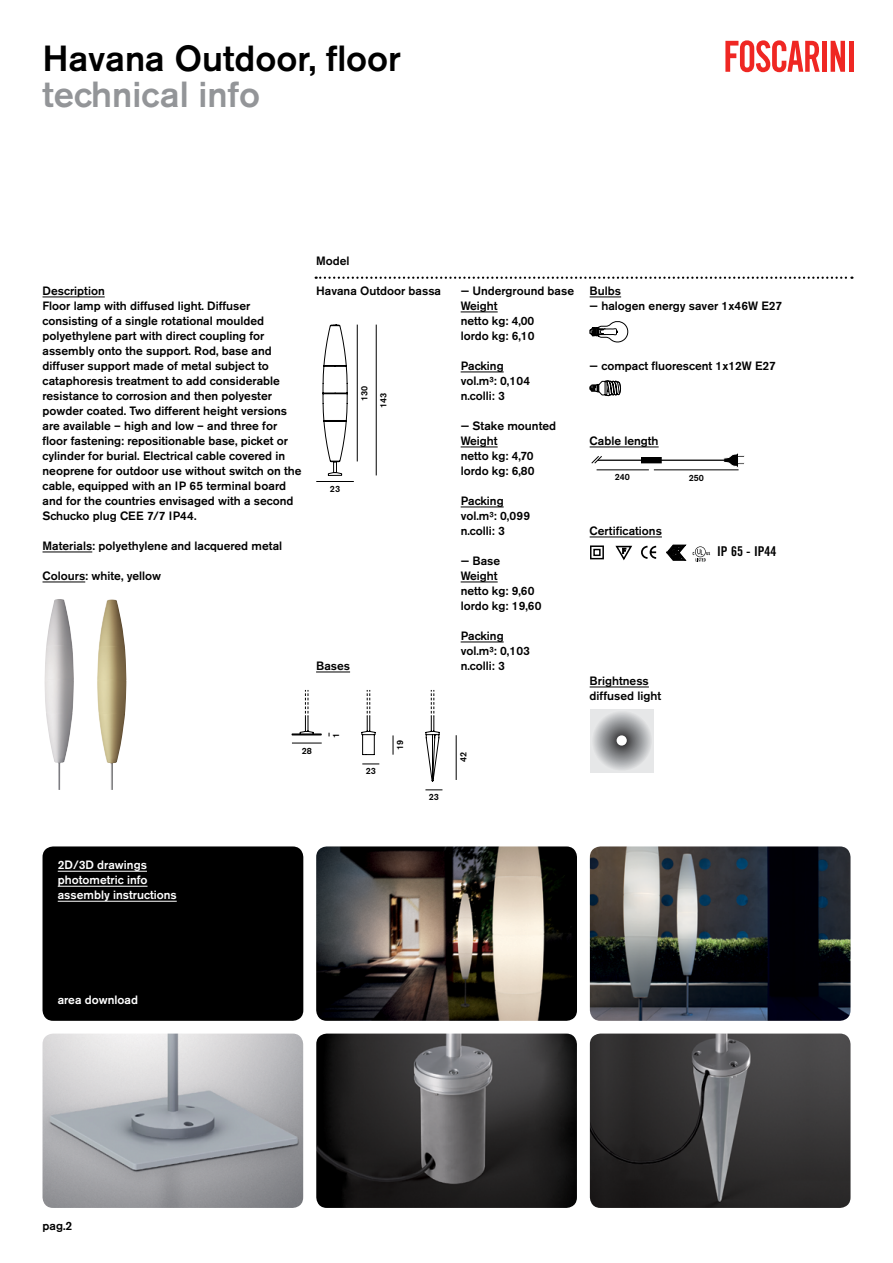
<style>
.page{position:relative;width:893px;height:1263px;background:#fff}
.page>*{position:absolute;margin:0;border:0;box-sizing:border-box;transform-origin:0 0}
.t1{font:500 36px "Akzidenz Grotesk BE";color:#000}
.t2{font:500 36px "Akzidenz Grotesk BE";color:#939598}
.t3{font:13.5px "Trade Gothic Bold Cond Twenty";color:#000}
.t4{font:500 12px/15px "Akzidenz Grotesk BE";color:#000}
.t5{font:500 12px/15px "Akzidenz Grotesk BE";color:#fff}
.t6{font:500 9px "Akzidenz Grotesk BE";color:#000}
</style>
<div class="page">
<hr style="left:43px;top:297px;width:62px;height:1px;background:#000">
<hr style="left:43px;top:552px;width:49px;height:1px;background:#000">
<hr style="left:43px;top:582px;width:42px;height:1px;background:#000">
<hr style="left:461px;top:312px;width:37px;height:1px;background:#000">
<hr style="left:461px;top:372px;width:43px;height:1px;background:#000">
<hr style="left:461px;top:447px;width:37px;height:1px;background:#000">
<hr style="left:461px;top:507px;width:43px;height:1px;background:#000">
<hr style="left:461px;top:582px;width:37px;height:1px;background:#000">
<hr style="left:461px;top:642px;width:43px;height:1px;background:#000">
<hr style="left:316px;top:672px;width:34px;height:1px;background:#000">
<hr style="left:590px;top:297px;width:31px;height:1px;background:#000">
<hr style="left:590px;top:447px;width:69px;height:1px;background:#000">
<hr style="left:590px;top:537px;width:72px;height:1px;background:#000">
<hr style="left:590px;top:687px;width:59px;height:1px;background:#000">
<svg style="left:831px;top:41px;width:14px;height:31px"></svg>
<div style="left:822px;top:41px;width:5px;height:31px;background:#ef2723"></div>
<hr style="left:849px;top:41px;width:4px;height:31px;background:#ef2723">
<svg style="left:725px;top:40px;width:95px;height:32px"></svg>
<svg style="left:590px;top:321px;width:39px;height:22px"></svg>
<svg style="left:590px;top:380px;width:31px;height:17px"></svg>
<img style="left:97px;top:599px;width:29px;height:191px">
<img style="left:44px;top:599px;width:30px;height:191px">
<hr style="left:597px;top:469px;width:52px;height:1px;background:#000">
<hr style="left:654px;top:469px;width:85px;height:1px;background:#000">
<svg style="left:591px;top:453px;width:154px;height:15px"></svg>
<hr style="left:376px;top:325px;width:1px;height:150px;background:#000">
<hr style="left:357px;top:325px;width:1px;height:136px;background:#000">
<hr style="left:316px;top:481px;width:38px;height:1px;background:#000">
<svg style="left:323px;top:325px;width:25px;height:151px"></svg>
<svg style="left:316px;top:277px;width:536px;height:2px"></svg>
<svg style="left:590px;top:545px;width:14px;height:15px"></svg>
<svg style="left:641px;top:545px;width:16px;height:14px"></svg>
<svg style="left:693px;top:546px;width:17px;height:15px"></svg>
<svg style="left:615px;top:545px;width:17px;height:16px"></svg>
<svg style="left:666px;top:545px;width:20px;height:15px"></svg>
<div style="left:43px;top:846px;width:260px;height:175px;background:#000;border-radius:11px"></div>
<hr style="left:58px;top:871px;width:89px;height:1px;background:#fff">
<hr style="left:58px;top:886px;width:89px;height:1px;background:#fff">
<hr style="left:58px;top:901px;width:119px;height:1px;background:#fff">
<div style="left:590px;top:709px;width:64px;height:63px;background:#e6e7e8"></div>
<svg style="left:591px;top:710px;width:61px;height:61px"></svg>
<div style="left:617px;top:735px;width:10px;height:11px;background:#fff;border-radius:50%"></div>
<img style="left:590px;top:1033px;width:260px;height:175px">
<img style="left:316px;top:1033px;width:261px;height:175px">
<img style="left:316px;top:846px;width:261px;height:175px">
<img style="left:590px;top:846px;width:260px;height:175px">
<img style="left:43px;top:1033px;width:260px;height:175px">
<svg style="left:362px;top:763px;width:17px;height:1px"></svg>
<svg style="left:361px;top:690px;width:33px;height:66px"></svg>
<svg style="left:425px;top:690px;width:15px;height:91px"></svg>
<svg style="left:425px;top:789px;width:17px;height:1px"></svg>
<hr style="left:456px;top:735px;width:1px;height:45px;background:#000">
<svg style="left:292px;top:690px;width:38px;height:54px"></svg>
<h1 class="t1" style="left:43px;top:36px;width:360px">Havana Outdoor, floor</h1>
<h1 class="t2" style="left:43px;top:72px;width:219px">technical info</h1>
<p class="t4" style="left:43px;top:283px;width:260px">Description<br>Floor lamp with diffused light. Diffuser consisting of a single rotational moulded polyethylene part with direct coupling for assembly onto the support. Rod, base and diffuser support made of metal subject to cataphoresis treatment to add considerable resistance to corrosion and then polyester powder coated. Two different height versions are available – high and low – and three for floor fastening: repositionable base, picket or cylinder for burial. Electrical cable covered in neoprene for outdoor use without switch on the cable, equipped with an IP 65 terminal board and for the countries envisaged with a second Schucko plug CEE 7/7 IP44.</p>
<p class="t4" style="left:43px;top:538px;width:241px">Materials: polyethylene and lacquered metal</p>
<p class="t4" style="left:43px;top:568px;width:120px">Colours: white, yellow</p>
<p class="t4" style="left:316px;top:253px;width:35px">Model</p>
<p class="t4" style="left:316px;top:283px;width:127px">Havana Outdoor bassa</p>
<p class="t4" style="left:461px;top:283px;width:115px">— Underground base<br>Weight<br>netto kg: 4,00<br>lordo kg: 6,10</p>
<p class="t4" style="left:461px;top:358px;width:71px">Packing vol.m³: 0,104 n.colli: 3</p>
<p class="t4" style="left:461px;top:418px;width:97px">— Stake mounted<br>Weight<br>netto kg: 4,70 lordo kg: 6,80</p>
<p class="t4" style="left:461px;top:493px;width:71px">Packing vol.m³: 0,099 n.colli: 3</p>
<p class="t4" style="left:461px;top:553px;width:82px">— Base<br>Weight<br>netto kg: 9,60 lordo kg: 19,60</p>
<p class="t4" style="left:461px;top:628px;width:71px">Packing vol.m³: 0,103</p>
<p class="t4" style="left:316px;top:658px;width:36px">Bases</p>
<p class="t4" style="left:461px;top:658px;width:46px">n.colli: 3</p>
<p class="t6" style="left:359px;top:401px;width:17px;rotate:-90deg">130</p>
<p class="t6" style="left:378px;top:408px;width:17px;rotate:-90deg">143</p>
<p class="t6" style="left:330px;top:483px;width:12px">23</p>
<p class="t6" style="left:331px;top:738px;width:7px;rotate:-90deg">1</p>
<p class="t6" style="left:302px;top:745px;width:12px">28</p>
<p class="t6" style="left:366px;top:766px;width:12px">23</p>
<p class="t6" style="left:395px;top:749px;width:12px;rotate:-90deg">19</p>
<p class="t6" style="left:429px;top:792px;width:12px">23</p>
<p class="t6" style="left:458px;top:762px;width:12px;rotate:-90deg">42</p>
<p class="t4" style="left:590px;top:283px;width:33px">Bulbs</p>
<p class="t4" style="left:590px;top:298px;width:194px">— halogen energy saver 1x46W E27</p>
<p class="t4" style="left:590px;top:358px;width:188px">— compact fluorescent 1x12W E27</p>
<p class="t4" style="left:590px;top:433px;width:70px">Cable length</p>
<p class="t6" style="left:615px;top:472px;width:17px">240</p>
<p class="t6" style="left:689px;top:472px;width:17px">250</p>
<p class="t4" style="left:590px;top:523px;width:74px">Certifications</p>
<p class="t4" style="left:590px;top:673px;width:73px">Brightness diffused light</p>
<p class="t3" style="left:717px;top:543px;width:61px">IP 65 - IP44</p>
<p class="t5" style="left:58px;top:857px;width:120px">2D/3D drawings photometric info assembly instructions</p>
<p class="t5" style="left:58px;top:992px;width:82px">area download</p>
<p class="t4" style="left:43px;top:1218px;width:31px">pag.2</p>
</div>
